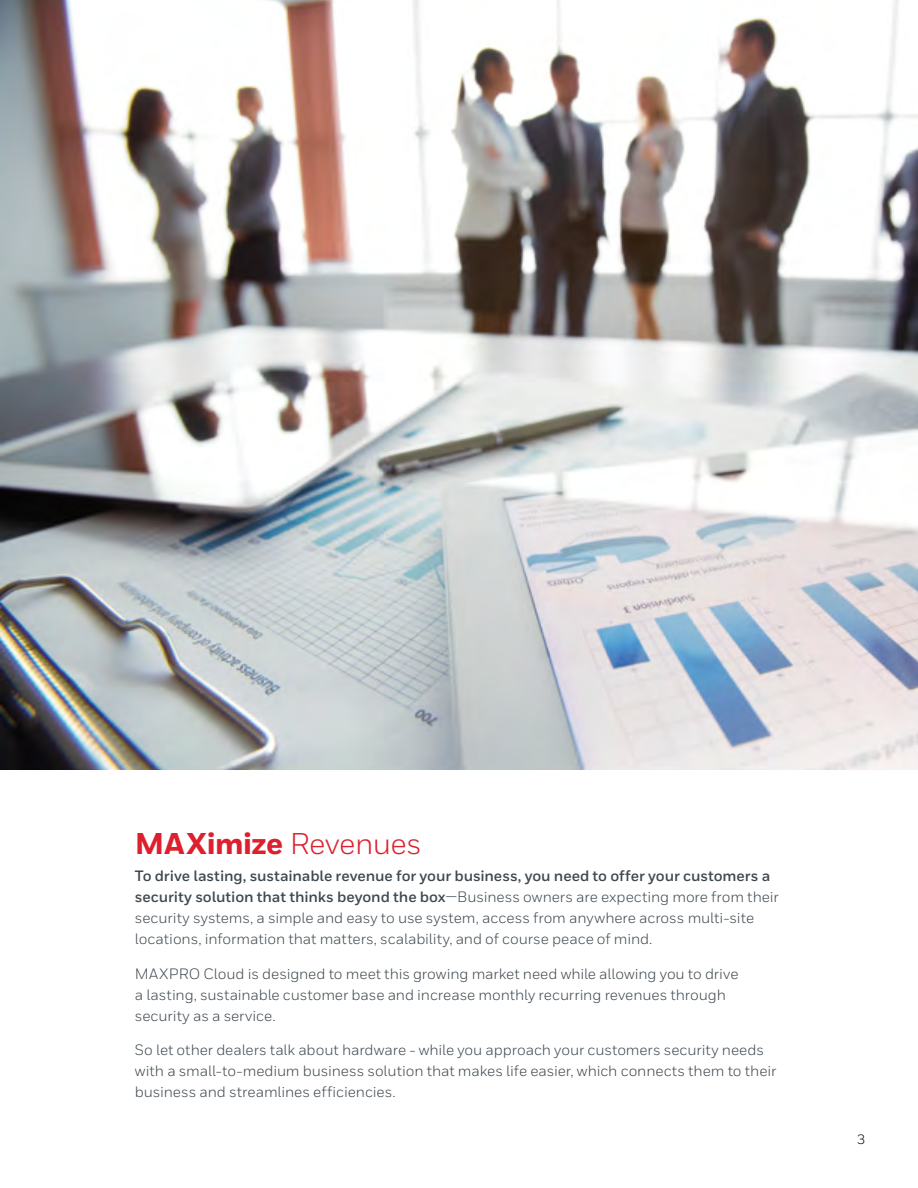
<style>
.page{position:relative;width:918px;height:1188px;background:#fff}
.page>*{position:absolute;margin:0;border:0;box-sizing:border-box;transform-origin:0 0}
.t1{font:800 30px "Honeywell Sans";letter-spacing:-.015em;color:#dc202e}
.t2{font:15px/21px "Honeywell Sans";letter-spacing:-.005em;color:#3e484f}
.t3{font:13.5px "Honeywell Sans";color:#000}
.s1{font-weight:400}
.s2{font-weight:700}
</style>
<div class="page">
<img style="left:0;top:0;width:918px;height:769px">
<h1 class="t1" style="left:135px;top:825px;width:288px">MAXimize <span class="s1">Revenues</span></h1>
<p class="t2" style="left:135px;top:866px;width:645px"><span class="s2">To drive lasting, sustainable revenue for your business, you need to offer your customers a security solution that thinks beyond the box</span>—Business owners are expecting more from their security systems, a simple and easy to use system, access from anywhere across multi-site locations, information that matters, scalability, and of course peace of mind.</p>
<p class="t2" style="left:135px;top:963px;width:605px">MAXPRO Cloud is designed to meet this growing market need while allowing you to drive a lasting, sustainable customer base and increase monthly recurring revenues through security as a service.</p>
<p class="t2" style="left:135px;top:1040px;width:643px">So let other dealers talk about hardware - while you approach your customers security needs with a small-to-medium business solution that makes life easier, which connects them to their business and streamlines efficiencies.</p>
<p class="t3" style="left:857px;top:1132px;width:10px">3</p>
</div>
